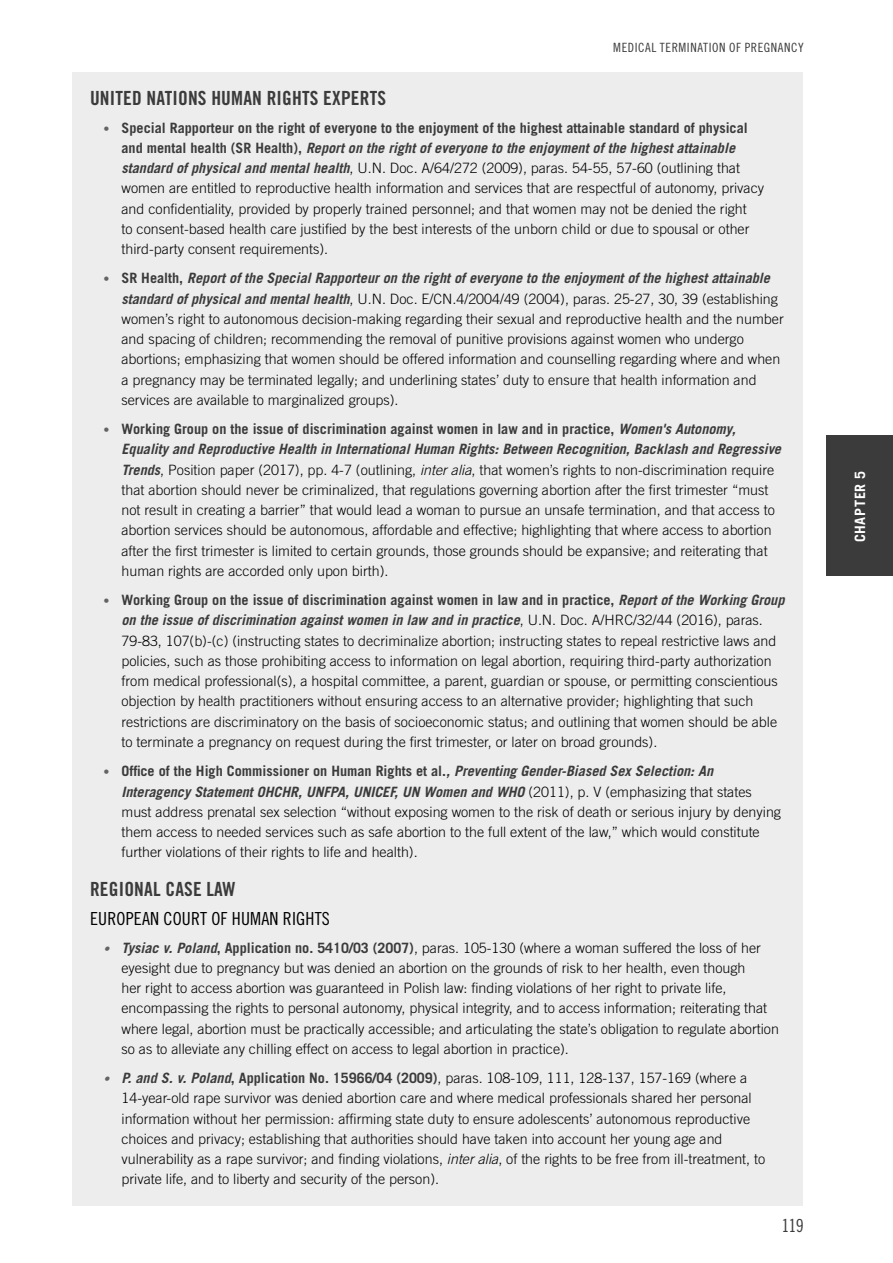
<style>
.page{position:relative;width:893px;height:1263px;background:#fff}
.page>*{position:absolute;margin:0;border:0;box-sizing:border-box;transform-origin:0 0}
.t1{font:19.5px "Trade Gothic Bold Cond Twenty";letter-spacing:.01em;color:#3b3b3b}
.t2{font:18px "Trade Gothic Cond Eighteen";letter-spacing:.01em;color:#000}
.t3{font:18px "Trade Gothic Cond Eighteen";color:#3b3b3b}
.t4{font:300 14.25px/20.2px "Trade Gothic";color:#000}
.t5{font:700 14.25px "Trade Gothic";letter-spacing:.05em;color:#fff}
.t6{font:12.75px "Trade Gothic Cond Eighteen";letter-spacing:.045em;color:#3b3b3b}
.s1{font-weight:700;font-size:12px;color:#636363}
.s2{font-weight:700;color:#3b3b3b}
.s3{font-weight:700;font-style:italic;color:#3b3b3b}
.s4{font-style:italic}
.s5{font-weight:700;font-style:italic;font-size:12px;color:#636363}
</style>
<div class="page">
<div style="left:826px;top:436px;width:67px;height:140px;background:#3b3b3b"></div>
<div style="left:72px;top:72px;width:731px;height:50px;background:#ededed"></div>
<div style="left:72px;top:108px;width:731px;height:167px;background:#ededed"></div>
<div style="left:72px;top:259px;width:731px;height:167px;background:#ededed"></div>
<div style="left:72px;top:409px;width:731px;height:188px;background:#ededed"></div>
<div style="left:72px;top:580px;width:731px;height:188px;background:#ededed"></div>
<div style="left:72px;top:751px;width:731px;height:127px;background:#ededed"></div>
<div style="left:72px;top:863px;width:731px;height:50px;background:#ededed"></div>
<div style="left:72px;top:893px;width:731px;height:49px;background:#ededed"></div>
<div style="left:72px;top:928px;width:731px;height:147px;background:#ededed"></div>
<div style="left:72px;top:1058px;width:731px;height:147px;background:#ededed"></div>
<p class="t6" style="left:613px;top:40px;width:192px">MEDICAL TERMINATION OF PREGNANCY</p>
<h1 class="t1" style="left:90px;top:86px;width:298px">UNITED NATIONS HUMAN RIGHTS EXPERTS</h1>
<p class="t4" style="left:122px;top:117px;width:644px;text-indent:-18px"><span class="s1">•</span> <span class="s2">Special Rapporteur on the right of everyone to the enjoyment of the highest attainable standard of physical and mental health (SR Health),</span> <span class="s3">Report on the right of everyone to the enjoyment of the highest attainable standard of physical and mental health</span>, U.N. Doc. A/64/272 (2009), paras. 54-55, 57-60 (outlining that women are entitled to reproductive health information and services that are respectful of autonomy, privacy and confidentiality, provided by properly trained personnel; and that women may not be denied the right<br>to consent-based health care justified by the best interests of the unborn child or due to spousal or other third-party consent requirements).</p>
<p class="t4" style="left:122px;top:268px;width:664px;text-indent:-18px"><span class="s1">•</span> <span class="s2">SR Health,</span> <span class="s3">Report of the Special Rapporteur on the right of everyone to the enjoyment of the highest attainable standard of physical and mental health</span>, U.N. Doc. E/CN.4/2004/49 (2004), paras. 25-27, 30, 39 (establishing women’s right to autonomous decision-making regarding their sexual and reproductive health and the number and spacing of children; recommending the removal of punitive provisions against women who undergo abortions; emphasizing that women should be offered information and counselling regarding where and when a pregnancy may be terminated legally; and underlining states’ duty to ensure that health information and services are available to marginalized groups).</p>
<p class="t4" style="left:122px;top:419px;width:661px;text-indent:-18px"><span class="s1">•</span> <span class="s2">Working Group on the issue of discrimination against women in law and in practice,</span> <span class="s3">Women's Autonomy, Equality and Reproductive Health in International Human Rights: Between Recognition, Backlash and Regressive Trends</span>, Position paper (2017), pp. 4-7 (outlining, <span class="s4">inter alia</span>, that women’s rights to non-discrimination require that abortion should never be criminalized, that regulations governing abortion after the first trimester “must not result in creating a barrier” that would lead a woman to pursue an unsafe termination, and that access to abortion services should be autonomous, affordable and effective; highlighting that where access to abortion after the first trimester is limited to certain grounds, those grounds should be expansive; and reiterating that human rights are accorded only upon birth).</p>
<p class="t4" style="left:122px;top:590px;width:664px;text-indent:-18px"><span class="s1">•</span> <span class="s2">Working Group on the issue of discrimination against women in law and in practice,</span> <span class="s3">Report of the Working Group on the issue of discrimination against women in law and in practice</span>, U.N. Doc. A/HRC/32/44 (2016), paras.<br>79-83, 107(b)-(c) (instructing states to decriminalize abortion; instructing states to repeal restrictive laws and policies, such as those prohibiting access to information on legal abortion, requiring third-party authorization from medical professional(s), a hospital committee, a parent, guardian or spouse, or permitting conscientious objection by health practitioners without ensuring access to an alternative provider; highlighting that such restrictions are discriminatory on the basis of socioeconomic status; and outlining that women should be able to terminate a pregnancy on request during the first trimester, or later on broad grounds).</p>
<p class="t4" style="left:122px;top:761px;width:661px;text-indent:-18px"><span class="s1">•</span> <span class="s2">Office of the High Commissioner on Human Rights et al.</span><span class="s3">, Preventing Gender-Biased Sex Selection: An Interagency Statement OHCHR, UNFPA, UNICEF, UN Women and WHO</span> (2011), p. V (emphasizing that states must address prenatal sex selection “without exposing women to the risk of death or serious injury by denying them access to needed services such as safe abortion to the full extent of the law,” which would constitute further violations of their rights to life and health).</p>
<h1 class="t1" style="left:90px;top:877px;width:147px">REGIONAL CASE LAW</h1>
<p class="t2" style="left:90px;top:908px;width:241px">EUROPEAN COURT OF HUMAN RIGHTS</p>
<p class="t4" style="left:122px;top:937px;width:659px;text-indent:-18px"><span class="s5">•</span> <span class="s3">Tysiac v. Poland</span><span class="s2">, Application no. 5410/03 (2007)</span>, paras. 105-130 (where a woman suffered the loss of her eyesight due to pregnancy but was denied an abortion on the grounds of risk to her health, even though<br>her right to access abortion was guaranteed in Polish law: finding violations of her right to private life, encompassing the rights to personal autonomy, physical integrity, and to access information; reiterating that where legal, abortion must be practically accessible; and articulating the state’s obligation to regulate abortion so as to alleviate any chilling effect on access to legal abortion in practice).</p>
<p class="t4" style="left:122px;top:1068px;width:645px;text-indent:-18px"><span class="s5">•</span> <span class="s3">P. and S. v. Poland</span><span class="s2">, Application No. 15966/04 (2009)</span>, paras. 108-109, 111, 128-137, 157-169 (where a 14-year-old rape survivor was denied abortion care and where medical professionals shared her personal information without her permission: affirming state duty to ensure adolescents’ autonomous reproductive choices and privacy; establishing that authorities should have taken into account her young age and vulnerability as a rape survivor; and finding violations, <span class="s4">inter alia</span>, of the rights to be free from ill-treatment, to private life, and to liberty and security of the person).</p>
<p class="t3" style="left:781px;top:1215px;width:24px">119</p>
<p class="t5" style="left:851px;top:542px;width:73px;rotate:-90deg">CHAPTER 5</p>
</div>
